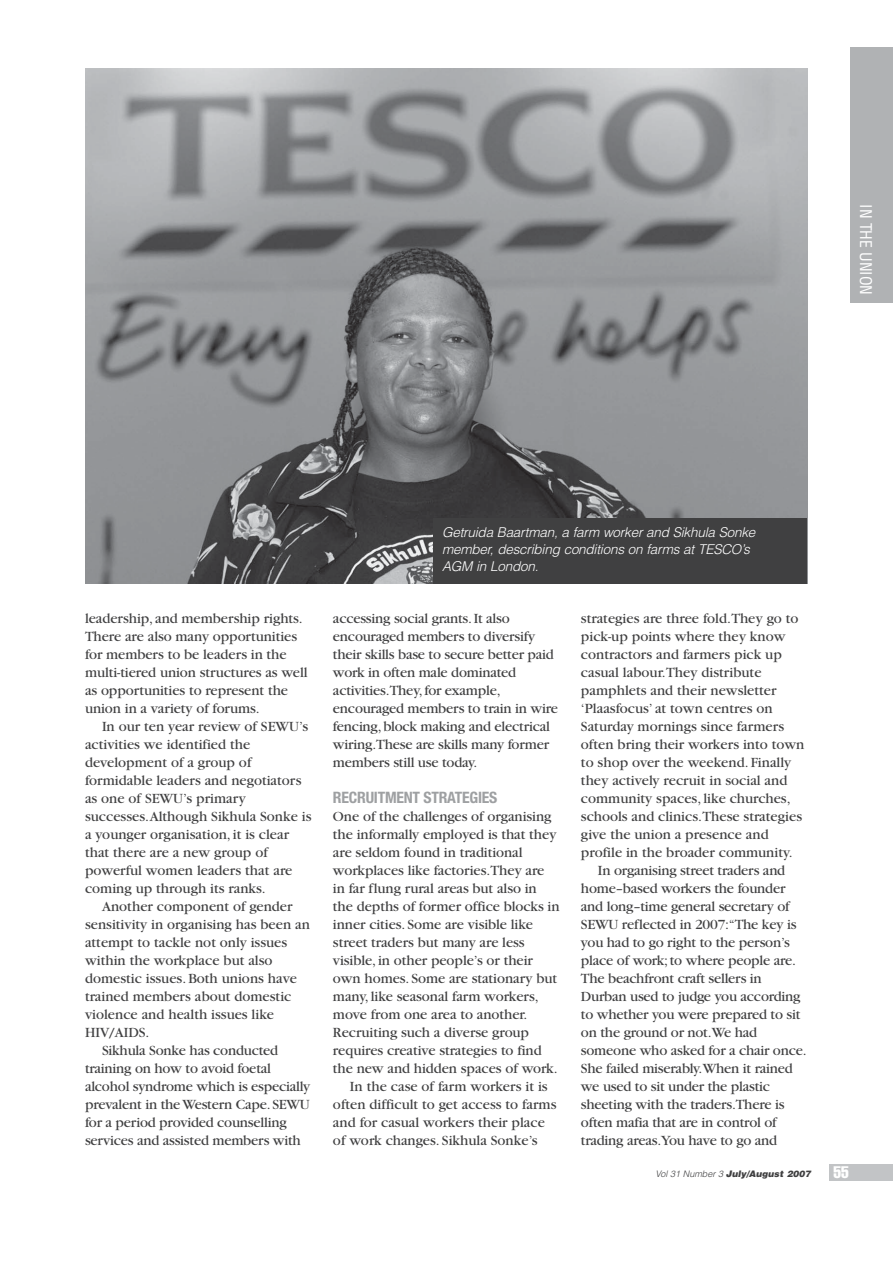
<style>
.page{position:relative;width:893px;height:1263px;background:#fff}
.page>*{position:absolute;margin:0;border:0;box-sizing:border-box;transform-origin:0 0}
.t1{font:extra-condensed 16.5px "Helvetica";color:#fff}
.t2{font:700 condensed 15.75px "Helvetica Neue";letter-spacing:-.015em;color:#9ea0a2}
.t3{font:condensed 15.75px "Helvetica";color:#fff}
.t4{font:14.7px/18px "Garamond";letter-spacing:-.005em;color:#404041}
.t5{font:italic 300 13.5px/17.2px "Helvetica";color:#fff}
.t6{font:italic 900 9px "Helvetica";color:#404041}
.s1{font-weight:300}
</style>
<div class="page">
<img style="left:85px;top:68px;width:723px;height:515px">
<div style="left:850px;top:47px;width:43px;height:255px;background:#b0b2b4"></div>
<div style="left:829px;top:1165px;width:64px;height:16px;background:#c2c4c6"></div>
<div style="left:434px;top:518px;width:373px;height:65px;background:#404041"></div>
<p class="t3" style="left:872px;top:204px;width:92px;rotate:90deg">IN THE UNION</p>
<p class="t4" style="left:85px;top:610px;width:224px">leadership, and membership rights.<br>There are also many opportunities for members to be leaders in the multi-tiered union structures as well as opportunities to represent the union in a variety of forums.</p>
<p class="t4" style="left:85px;top:718px;width:228px;text-indent:17px">In our ten year review of SEWU’s activities we identified the development of a group of formidable leaders and negotiators as one of SEWU’s primary successes.Although Sikhula Sonke is a younger organisation, it is clear that there are a new group of powerful women leaders that are coming up through its ranks.</p>
<p class="t4" style="left:102px;top:898px;width:192px">Another component of gender</p>
<p class="t4" style="left:85px;top:916px;width:226px">sensitivity in organising has been an</p>
<p class="t4" style="left:85px;top:934px;width:204px">attempt to tackle not only issues</p>
<p class="t4" style="left:85px;top:952px;width:189px">within the workplace but also</p>
<p class="t4" style="left:85px;top:970px;width:213px">domestic issues. Both unions have</p>
<p class="t4" style="left:85px;top:988px;width:208px">trained members about domestic</p>
<p class="t4" style="left:85px;top:1006px;width:191px">violence and health issues like</p>
<p class="t4" style="left:85px;top:1024px;width:66px">HIV/AIDS.</p>
<p class="t4" style="left:102px;top:1042px;width:178px">Sikhula Sonke has conducted</p>
<p class="t4" style="left:85px;top:1060px;width:187px">training on how to avoid foetal</p>
<p class="t4" style="left:85px;top:1078px;width:227px">alcohol syndrome which is especially</p>
<p class="t4" style="left:85px;top:1096px;width:226px">prevalent in the Western Cape. SEWU</p>
<p class="t4" style="left:85px;top:1114px;width:203px">for a period provided counselling</p>
<p class="t4" style="left:85px;top:1132px;width:217px">services and assisted members with</p>
<p class="t5" style="left:442px;top:525px;width:317px">Getruida Baartman, a farm worker and Sikhula Sonke member, describing conditions on farms at TESCO’s<br>AGM in London.</p>
<p class="t4" style="left:333px;top:610px;width:226px">accessing social grants. It also encouraged members to diversify their skills base to secure better paid work in often male dominated activities.They, for example, encouraged members to train in wire fencing, block making and electrical wiring.These are skills many former members still use today.</p>
<p class="t2" style="left:333px;top:791px;width:166px">RECRUITMENT STRATEGIES</p>
<p class="t4" style="left:333px;top:808px;width:220px">One of the challenges of organising</p>
<p class="t4" style="left:333px;top:826px;width:225px">the informally employed is that they</p>
<p class="t4" style="left:333px;top:844px;width:191px">are seldom found in traditional</p>
<p class="t4" style="left:333px;top:862px;width:213px">workplaces like factories.They are</p>
<p class="t4" style="left:333px;top:880px;width:205px">in far flung rural areas but also in</p>
<p class="t4" style="left:333px;top:898px;width:228px">the depths of former office blocks in</p>
<p class="t4" style="left:333px;top:916px;width:202px">inner cities. Some are visible like</p>
<p class="t4" style="left:333px;top:934px;width:193px">street traders but many are less</p>
<p class="t4" style="left:333px;top:952px;width:201px">visible, in other people’s or their</p>
<p class="t4" style="left:333px;top:970px;width:226px">own homes. Some are stationary but</p>
<p class="t4" style="left:333px;top:988px;width:207px">many, like seasonal farm workers,</p>
<p class="t4" style="left:333px;top:1006px;width:196px">move from one area to another.</p>
<p class="t4" style="left:333px;top:1024px;width:198px">Recruiting such a diverse group</p>
<p class="t4" style="left:333px;top:1042px;width:210px">requires creative strategies to find</p>
<p class="t4" style="left:333px;top:1060px;width:226px">the new and hidden spaces of work.</p>
<p class="t4" style="left:350px;top:1078px;width:199px">In the case of farm workers it is</p>
<p class="t4" style="left:333px;top:1096px;width:225px">often difficult to get access to farms</p>
<p class="t4" style="left:333px;top:1114px;width:213px">and for casual workers their place</p>
<p class="t4" style="left:333px;top:1132px;width:206px">of work changes. Sikhula Sonke’s</p>
<p class="t4" style="left:581px;top:610px;width:219px">strategies are three fold.They go to</p>
<p class="t4" style="left:581px;top:628px;width:206px">pick-up points where they know</p>
<p class="t4" style="left:581px;top:646px;width:202px">contractors and farmers pick up</p>
<p class="t4" style="left:581px;top:664px;width:182px">casual labour.They distribute</p>
<p class="t4" style="left:581px;top:682px;width:197px">pamphlets and their newsletter</p>
<p class="t4" style="left:581px;top:700px;width:193px">‘Plaasfocus’ at town centres on</p>
<p class="t4" style="left:581px;top:718px;width:205px">Saturday mornings since farmers</p>
<p class="t4" style="left:581px;top:736px;width:225px">often bring their workers into town</p>
<p class="t4" style="left:581px;top:754px;width:212px">to shop over the weekend. Finally</p>
<p class="t4" style="left:581px;top:772px;width:208px">they actively recruit in social and</p>
<p class="t4" style="left:581px;top:790px;width:211px">community spaces, like churches,</p>
<p class="t4" style="left:581px;top:808px;width:223px">schools and clinics.These strategies</p>
<p class="t4" style="left:581px;top:826px;width:189px">give the union a presence and</p>
<p class="t4" style="left:581px;top:844px;width:213px">profile in the broader community.</p>
<p class="t4" style="left:598px;top:862px;width:189px">In organising street traders and</p>
<p class="t4" style="left:581px;top:880px;width:206px">home–based workers the founder</p>
<p class="t4" style="left:581px;top:898px;width:210px">and long–time general secretary of</p>
<p class="t4" style="left:581px;top:916px;width:217px">SEWU reflected in 2007:“The key is</p>
<p class="t4" style="left:581px;top:934px;width:210px">you had to go right to the person’s</p>
<p class="t4" style="left:581px;top:952px;width:217px">place of work; to where people are.</p>
<p class="t4" style="left:581px;top:970px;width:182px">The beachfront craft sellers in</p>
<p class="t4" style="left:581px;top:988px;width:221px">Durban used to judge you according</p>
<p class="t4" style="left:581px;top:1006px;width:221px">to whether you were prepared to sit</p>
<p class="t4" style="left:581px;top:1024px;width:178px">on the ground or not.We had</p>
<p class="t4" style="left:581px;top:1042px;width:227px">someone who asked for a chair once.</p>
<p class="t4" style="left:581px;top:1060px;width:213px">She failed miserably.When it rained</p>
<p class="t4" style="left:581px;top:1078px;width:191px">we used to sit under the plastic</p>
<p class="t4" style="left:581px;top:1096px;width:205px">sheeting with the traders.There is</p>
<p class="t4" style="left:581px;top:1114px;width:197px">often mafia that are in control of</p>
<p class="t4" style="left:581px;top:1132px;width:198px">trading areas.You have to go and</p>
<p class="t6" style="left:655px;top:1170px;width:158px"><span class="s1">Vol 31 Number 3</span> July/August 2007</p>
<p class="t1" style="left:833px;top:1166px;width:17px">55</p>
</div>
